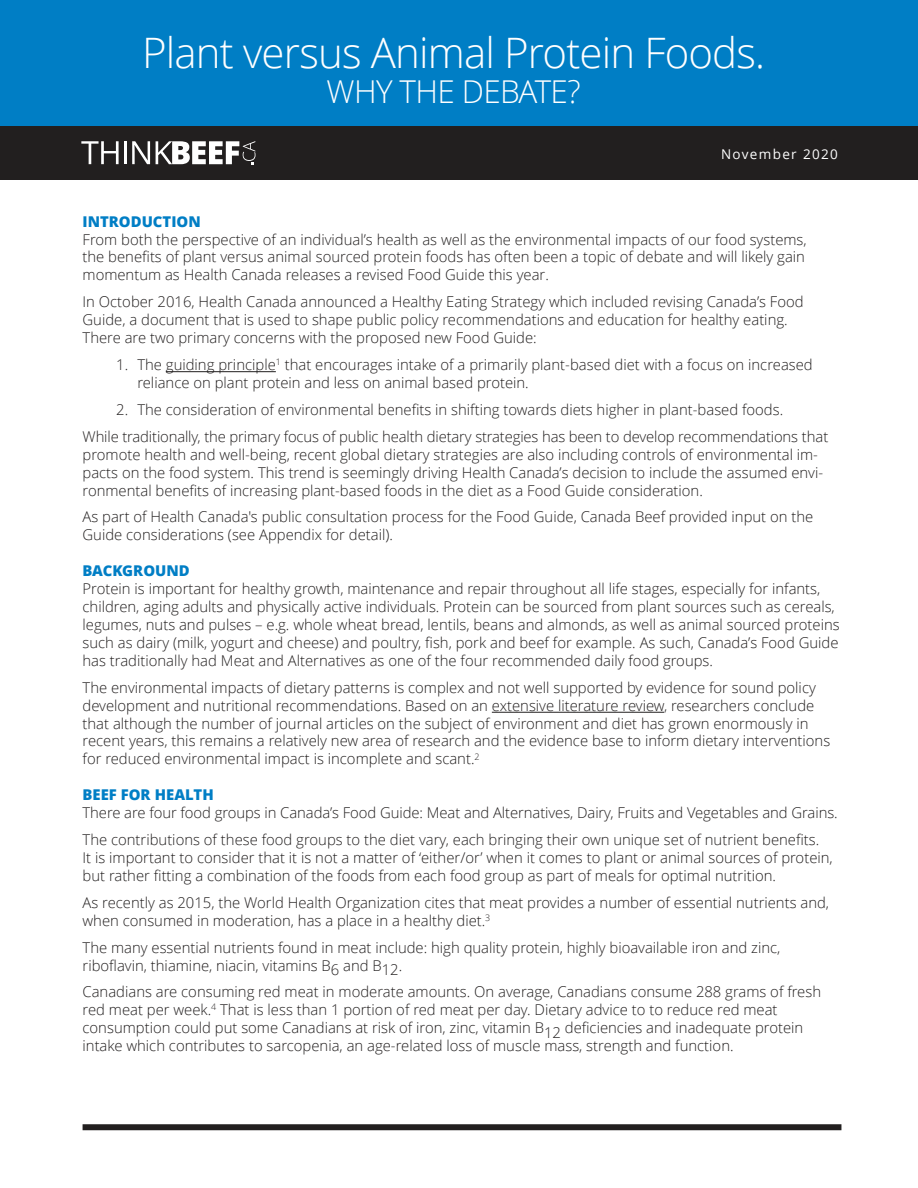
<style>
.page{position:relative;width:918px;height:1188px;background:#fff}
.page>*{position:absolute;margin:0;border:0;box-sizing:border-box;transform-origin:0 0}
.t1{font:300 42px "Open Sans";letter-spacing:-.02em;color:#fff}
.t2{font:300 31.5px "Open Sans";letter-spacing:-.02em;color:#fff}
.t3{font:300 14.85px/17.9px "Open Sans";color:#221f1f}
.t4{font:800 14.85px "Open Sans";color:#007ec5}
.t5{font:13.5px "Open Sans";letter-spacing:.1em;color:#fff}
</style>
<div class="page">
<div style="left:0;top:0;width:918px;height:127px;background:#007ec5"></div>
<hr style="left:166px;top:371px;width:110px;height:1px;background:#221f1f">
<hr style="left:492px;top:712px;width:172px;height:1px;background:#221f1f">
<div style="left:83px;top:1124px;width:758px;height:6px;background:#221f1f"></div>
<div style="left:0;top:127px;width:918px;height:53px;background:#221f1f"></div>
<svg style="left:81px;top:141px;width:38px;height:23px"></svg>
<hr style="left:124px;top:141px;width:3px;height:23px;background:#fff">
<svg style="left:132px;top:141px;width:18px;height:23px"></svg>
<svg style="left:156px;top:141px;width:100px;height:23px"></svg>
<h1 class="t1" style="left:142px;top:36px;width:624px">Plant versus Animal Protein Foods.</h1>
<h2 class="t2" style="left:327px;top:79px;width:256px">WHY THE DEBATE?</h2>
<p class="t5" style="left:721px;top:149px;width:118px">November 2020</p>
<p class="t4" style="left:83px;top:216px;width:120px">INTRODUCTION</p>
<p class="t3" style="left:83px;top:232px;width:726px;text-align:justify">From both the perspective of an individual’s health as well as the environmental impacts of our food systems, the benefits of plant versus animal sourced protein foods has often been a topic of debate and will likely gain momentum as Health Canada releases a revised Food Guide this year.</p>
<p class="t3" style="left:83px;top:294px;width:723px">In October 2016, Health Canada announced a Healthy Eating Strategy which included revising Canada’s Food<br>Guide, a document that is used to shape public policy recommendations and education for healthy eating.<br>There are two primary concerns with the proposed new Food Guide:</p>
<p class="t3" style="left:137px;top:357px;width:677px;text-indent:-21px">1. The guiding principle<sup>1</sup> that encourages intake of a primarily plant-based diet with a focus on increased reliance on plant protein and less on animal based protein.</p>
<p class="t3" style="left:83px;top:398px;width:747px;line-height:26.8px;text-indent:34px">2. The consideration of environmental benefits in shifting towards diets higher in plant-based foods.<br>While traditionally, the primary focus of public health dietary strategies has been to develop recommendations that</p>
<p class="t3" style="left:83px;top:447px;width:742px">promote health and well-being, recent global dietary strategies are also including controls of environmental im&shy;pacts on the food system. This trend is seemingly driving Health Canada’s decision to include the assumed envi&shy;ronmental benefits of increasing plant-based foods in the diet as a Food Guide consideration.</p>
<p class="t3" style="left:83px;top:510px;width:732px">As part of Health Canada's public consultation process for the Food Guide, Canada Beef provided input on the<br>Guide considerations (see Appendix for detail).</p>
<p class="t4" style="left:83px;top:565px;width:109px">BACKGROUND</p>
<p class="t3" style="left:83px;top:581px;width:759px">Protein is important for healthy growth, maintenance and repair throughout all life stages, especially for infants, children, aging adults and physically active individuals. Protein can be sourced from plant sources such as cereals, legumes, nuts and pulses – e.g. whole wheat bread, lentils, beans and almonds, as well as animal sourced proteins such as dairy (milk, yogurt and cheese) and poultry, fish, pork and beef for example. As such, Canada’s Food Guide has traditionally had Meat and Alternatives as one of the four recommended daily food groups.</p>
<p class="t3" style="left:83px;top:680px;width:749px">The environmental impacts of dietary patterns is complex and not well supported by evidence for sound policy development and nutritional recommendations. Based on an extensive literature review, researchers conclude that although the number of journal articles on the subject of environment and diet has grown enormously in recent years, this remains a relatively new area of research and the evidence base to inform dietary interventions for reduced environmental impact is incomplete and scant.<sup>2</sup></p>
<p class="t4" style="left:83px;top:789px;width:133px">BEEF FOR HEALTH</p>
<p class="t3" style="left:83px;top:801px;width:757px;line-height:26.8px">There are four food groups in Canada’s Food Guide: Meat and Alternatives, Dairy, Fruits and Vegetables and Grains.<br>The contributions of these food groups to the diet vary, each bringing their own unique set of nutrient benefits.</p>
<p class="t3" style="left:83px;top:850px;width:752px">It is important to consider that it is not a matter of ‘either/or’ when it comes to plant or animal sources of protein, but rather fitting a combination of the foods from each food group as part of meals for optimal nutrition.</p>
<p class="t3" style="left:83px;top:895px;width:748px">As recently as 2015, the World Health Organization cites that meat provides a number of essential nutrients and, when consumed in moderation, has a place in a healthy diet.<sup>3</sup></p>
<p class="t3" style="left:83px;top:940px;width:699px">The many essential nutrients found in meat include: high quality protein, highly bioavailable iron and zinc, riboflavin, thiamine, niacin, vitamins B6 and B12.</p>
<p class="t3" style="left:83px;top:985px;width:740px">Canadians are consuming red meat in moderate amounts. On average, Canadians consume 288 grams of fresh red meat per week.<sup>4</sup> That is less than 1 portion of red meat per day. Dietary advice to to reduce red meat consumption could put some Canadians at risk of iron, zinc, vitamin B12 deficiencies and inadequate protein intake which contributes to sarcopenia, an age-related loss of muscle mass, strength and function.</p>
</div>
